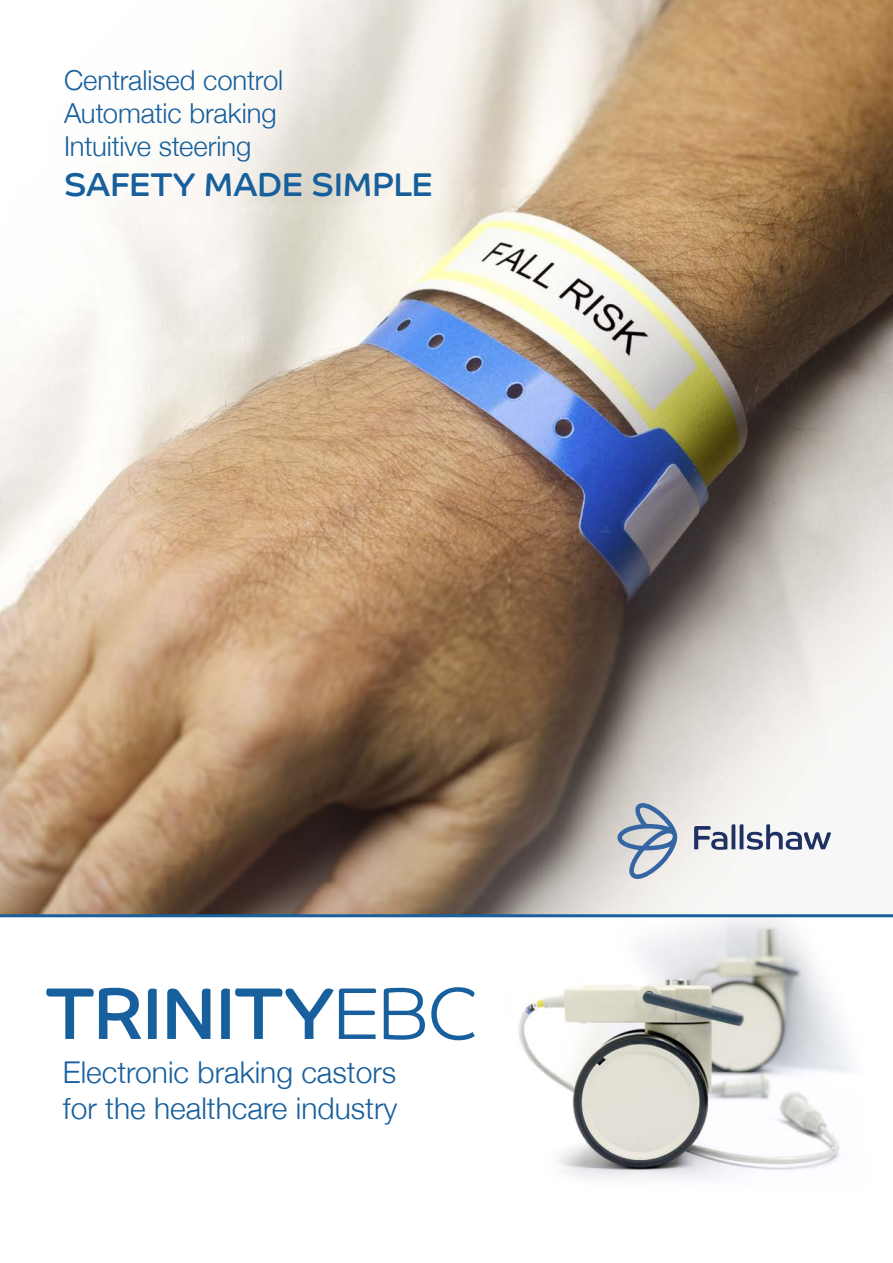
<style>
.page{position:relative;width:893px;height:1263px;background:#fff}
.page>*{position:absolute;margin:0;border:0;box-sizing:border-box;transform-origin:0 0}
.t1{font:73.5px "Co Headline";letter-spacing:-.005em;color:#175f9d}
.Heading_1{font:33px "Co Headline";color:#175f9d}
.t2{font:300 30px/36px "Helvetica Neue";color:#175f9d}
.Heading_1-2{font:300 27.45px/33px "Helvetica Neue";letter-spacing:-.005em;color:#175f9d}
.s1{font-weight:300}
</style>
<div class="page">
<img style="left:518px;top:919px;width:333px;height:260px">
<img style="left:0;top:0;width:893px;height:918px">
<svg style="left:694px;top:824px;width:137px;height:26px"></svg>
<svg style="left:617px;top:803px;width:61px;height:76px;background:#afbbca"></svg>
<p class="Heading_1-2" style="left:64px;top:62px;width:221px">Centralised control<br>Automatic braking<br>Intuitive steering</p>
<p class="Heading_1" style="left:64px;top:165px;width:370px">SAFETY MADE SIMPLE</p>
<p class="t1" style="left:46px;top:970px;width:432px">TRINITY<span class="s1">EBC</span></p>
<p class="t2" style="left:63px;top:1052px;width:336px">Electronic braking castors for the healthcare industry</p>
</div>
